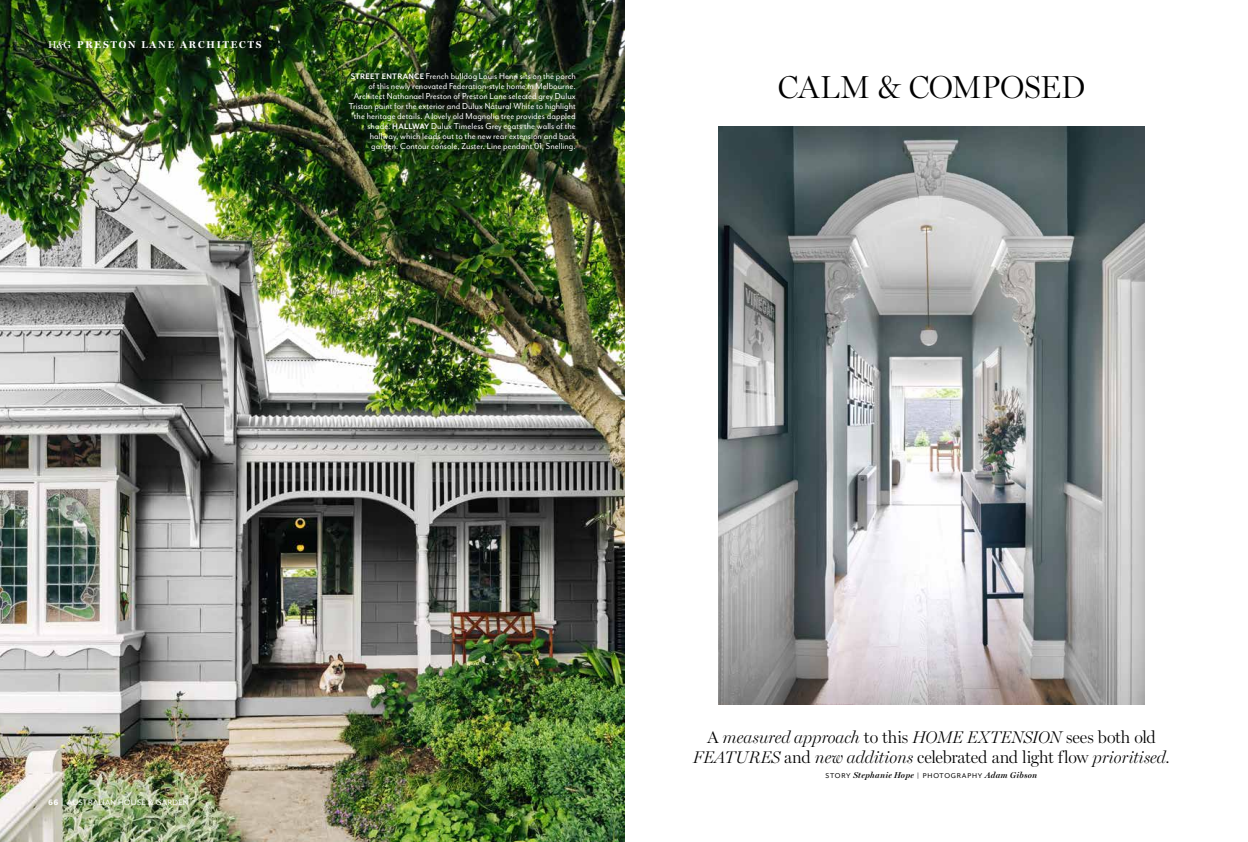
<style>
.page{position:relative;width:1248px;height:842px;background:#fff}
.page>*{position:absolute;margin:0;border:0;box-sizing:border-box;transform-origin:0 0}
.t1{font:300 32px "Miller Display";letter-spacing:-.01em;color:#000}
.t2{font:italic 300 17px/20px "Miller Display";letter-spacing:-.005em;color:#000;text-align:center}
.t3{font:10px/10px "Mr Eaves San OT";letter-spacing:.005em;color:#fff;text-align:right;scale:.95 1}
.t4{font:700 10px "Miller Display";letter-spacing:.19em;color:#fff}
.t5{font:9px "Mr Eaves Mod OT";letter-spacing:.03em;color:#fff}
.t6{font:italic 600 8.5px "Miller Display";letter-spacing:.03em;color:#000}
.s1{font-weight:400}
.s2{font-weight:600;font-style:italic}
.s3{font-weight:700;font-size:9.2px}
.s4{font-weight:800}
.s5{font-family:"Mr Eaves San OT";font-size:10.4px}
.s6{font-style:normal}
.s7{font-family:"Mr Eaves San OT";font-weight:400;font-style:normal;font-size:8px}
</style>
<div class="page">
<img style="left:0;top:0;width:624px;height:842px">
<img style="left:719px;top:126px;width:424px;height:578px">
<p class="t4" style="left:48px;top:39px;width:215px"><span class="s1">H</span><span class="s2">^</span><span class="s1">G</span> PRESTON LANE ARCHITECTS</p>
<p class="t3" style="left:349px;top:72px;width:240px"><span class="s3">STREET ENTRANCE</span> French bulldog Louis Henri sits on the porch of this newly renovated Federation-style home in Melbourne.<br>Architect Nathanael Preston of Preston Lane selected grey Dulux Tristan paint for the exterior and Dulux Natural White to highlight the heritage details. A lovely old Magnolia tree provides dappled shade. <span class="s3">HALLWAY</span> Dulux Timeless Grey coats the walls of the hallway, which leads out to the new rear extension and back garden. Contour console, Zuster. Line pendant 01, Snelling.</p>
<h1 class="t1" style="left:777px;top:68px;width:309px">CALM &amp; COMPOSED</h1>
<p class="t5" style="left:48px;top:798px;width:142px"><span class="s4">66</span> <span class="s5">|</span> AUSTRALIAN HOUSE &amp; GARDEN</p>
<h2 class="t2" style="left:693px;top:727px;width:478px"><span class="s6">A</span> measured approach <span class="s6">to this</span> HOME EXTENSION <span class="s6">sees both old<br></span>FEATURES <span class="s6">and</span> new additions <span class="s6">celebrated and light flow</span> prioritised.</h2>
<p class="t6" style="left:825px;top:770px;width:213px"><span class="s7">STORY</span> Stephanie Hope <span class="s7">| PHOTOGRAPHY</span> Adam Gibson</p>
</div>
